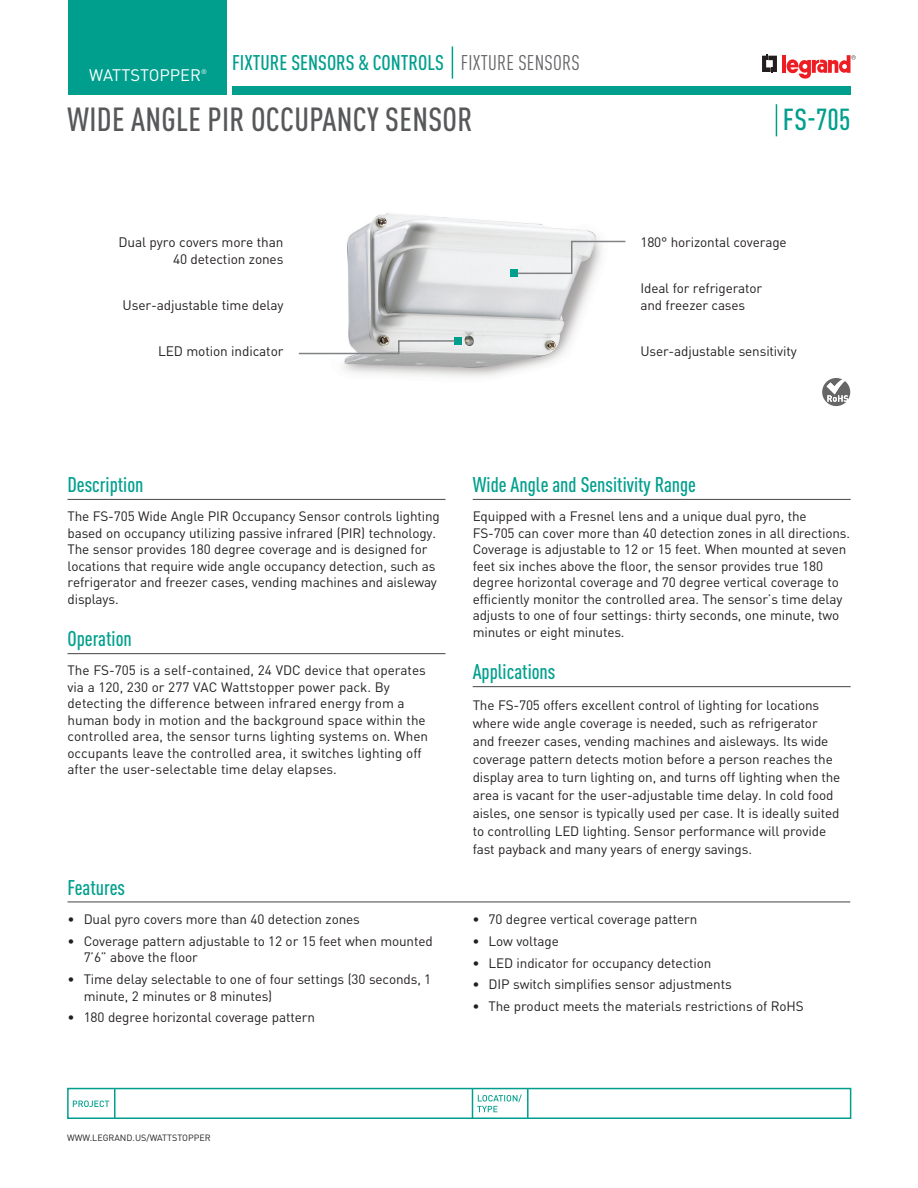
<style>
.page{position:relative;width:918px;height:1188px;background:#fff}
.page>*{position:absolute;margin:0;border:0;box-sizing:border-box;transform-origin:0 0}
.Product_Name{font:500 condensed 33px "DIN Pro";letter-spacing:.01em;color:#57585a}
.Part_No{font:500 condensed 30px "DIN Pro";color:#009f8d}
.Underlined_Heads{font:500 condensed 21px "DIN Pro";color:#009f8d}
.Grey_Section_Head{font:condensed 21px "DIN Pro";letter-spacing:.01em;color:#636366}
.t1{font:16.5px "DIN Pro";color:#fff}
.Left_Callout{font:13.65px/16.6px "DIN Pro";letter-spacing:-.01em;color:#231f20;text-align:right}
.Text{font:13.5px/16.5px "DIN Pro";letter-spacing:-.01em;color:#231f20}
.Right_Callout{font:13.5px/16.5px "DIN Pro";letter-spacing:-.01em;color:#231f20}
.t2{font:9px "DIN Pro";color:#231f20}
.t3{font:6.6px "DIN Pro";color:#fff}
</style>
<div class="page">
<img style="left:343px;top:213px;width:255px;height:164px">
<svg style="left:762px;top:54px;width:15px;height:19px"></svg>
<hr style="left:782px;top:55px;width:4px;height:18px;background:#ee1d23">
<svg style="left:787px;top:55px;width:69px;height:24px"></svg>
<div style="left:67px;top:1088px;width:784px;height:31px;border:2px solid #009f8d"></div>
<hr style="left:114px;top:1089px;width:2px;height:29px;background:#009f8d">
<hr style="left:527px;top:1089px;width:2px;height:29px;background:#009f8d">
<svg style="left:472px;top:1089px;width:50px;height:29px"></svg>
<svg style="left:73px;top:1101px;width:36px;height:6px"></svg>
<div style="left:68px;top:0;width:159px;height:95px;background:#009f8d"></div>
<div style="left:232px;top:86px;width:618px;height:9px;background:#009f8d"></div>
<hr style="left:452px;top:46px;width:1px;height:33px;background:#009f8d">
<hr style="left:68px;top:499px;width:378px;height:1px;background:#57585a">
<hr style="left:68px;top:653px;width:378px;height:1px;background:#57585a">
<hr style="left:473px;top:499px;width:378px;height:1px;background:#57585a">
<hr style="left:473px;top:686px;width:378px;height:1px;background:#57585a">
<hr style="left:776px;top:104px;width:1px;height:32px;background:#009f8d">
<div style="left:510px;top:269px;width:7px;height:8px;background:#009f8d"></div>
<svg style="left:516px;top:240px;width:110px;height:35px"></svg>
<div style="left:455px;top:337px;width:7px;height:8px;background:#009f8d"></div>
<svg style="left:298px;top:339px;width:158px;height:16px"></svg>
<hr style="left:68px;top:901px;width:782px;height:1px;background:#57585a">
<svg style="left:822px;top:378px;width:28px;height:28px"></svg>
<p class="t1" style="left:89px;top:64px;width:113px">WATTSTOPPER</p>
<p class="t3" style="left:201px;top:67px;width:7px">®</p>
<p class="Underlined_Heads" style="left:232px;top:50px;width:213px">FIXTURE SENSORS &amp; CONTROLS</p>
<p class="Grey_Section_Head" style="left:461px;top:50px;width:120px">FIXTURE SENSORS</p>
<p class="Product_Name" style="left:68px;top:99px;width:406px">WIDE ANGLE PIR OCCUPANCY SENSOR</p>
<p class="Part_No" style="left:783px;top:102px;width:69px">FS-705</p>
<p class="Left_Callout" style="left:118px;top:233px;width:167px">Dual pyro covers more than<br>40 detection zones</p>
<p class="Right_Callout" style="left:640px;top:233px;width:148px">180° horizontal coverage</p>
<p class="Left_Callout" style="left:123px;top:296px;width:162px">User-adjustable time delay</p>
<p class="Left_Callout" style="left:158px;top:342px;width:127px">LED motion indicator</p>
<p class="Right_Callout" style="left:640px;top:279px;width:123px">Ideal for refrigerator and freezer cases</p>
<p class="Right_Callout" style="left:640px;top:342px;width:158px">User-adjustable sensitivity</p>
<p class="Underlined_Heads" style="left:68px;top:472px;width:78px">Description</p>
<p class="Text" style="left:68px;top:507px;width:374px">The FS-705 Wide Angle PIR Occupancy Sensor controls lighting based on occupancy utilizing passive infrared (PIR) technology.<br>The sensor provides 180 degree coverage and is designed for locations that require wide angle occupancy detection, such as refrigerator and freezer cases, vending machines and aisleway displays.</p>
<p class="Underlined_Heads" style="left:68px;top:626px;width:66px">Operation</p>
<p class="Text" style="left:68px;top:662px;width:362px">The FS-705 is a self-contained, 24 VDC device that operates via a 120, 230 or 277 VAC Wattstopper power pack. By detecting the difference between infrared energy from a human body in motion and the background space within the controlled area, the sensor turns lighting systems on. When occupants leave the controlled area, it switches lighting off after the user-selectable time delay elapses.</p>
<p class="Underlined_Heads" style="left:68px;top:875px;width:59px">Features</p>
<p class="Text" style="left:68px;top:910px;width:294px">• Dual pyro covers more than 40 detection zones</p>
<p class="Text" style="left:84px;top:932px;width:351px;text-indent:-16px">• Coverage pattern adjustable to 12 or 15 feet when mounted<br>7’6” above the floor</p>
<p class="Text" style="left:84px;top:970px;width:349px;text-indent:-16px">• Time delay selectable to one of four settings (30 seconds, 1 minute, 2 minutes or 8 minutes)</p>
<p class="Text" style="left:68px;top:1009px;width:249px">• 180 degree horizontal coverage pattern</p>
<p class="Underlined_Heads" style="left:473px;top:472px;width:225px">Wide Angle and Sensitivity Range</p>
<p class="Text" style="left:473px;top:507px;width:379px">Equipped with a Fresnel lens and a unique dual pyro, the FS-705 can cover more than 40 detection zones in all directions.<br>Coverage is adjustable to 12 or 15 feet. When mounted at seven feet six inches above the floor, the sensor provides true 180 degree horizontal coverage and 70 degree vertical coverage to efficiently monitor the controlled area. The sensor’s time delay adjusts to one of four settings: thirty seconds, one minute, two minutes or eight minutes.</p>
<p class="Underlined_Heads" style="left:473px;top:659px;width:84px">Applications</p>
<p class="Text" style="left:473px;top:695px;width:369px;line-height:18px">The FS-705 offers excellent control of lighting for locations where wide angle coverage is needed, such as refrigerator and freezer cases, vending machines and aisleways. Its wide coverage pattern detects motion before a person reaches the display area to turn lighting on, and turns off lighting when the area is vacant for the user-adjustable time delay. In cold food aisles, one sensor is typically used per case. It is ideally suited to controlling LED lighting. Sensor performance will provide fast payback and many years of energy savings.</p>
<p class="Text" style="left:472px;top:910px;width:226px">• 70 degree vertical coverage pattern</p>
<p class="Text" style="left:472px;top:932px;width:88px">• Low voltage</p>
<p class="Text" style="left:472px;top:954px;width:241px">• LED indicator for occupancy detection</p>
<p class="Text" style="left:472px;top:976px;width:261px">• DIP switch simplifies sensor adjustments</p>
<p class="Text" style="left:472px;top:998px;width:333px">• The product meets the materials restrictions of RoHS</p>
<p class="t2" style="left:67px;top:1132px;width:145px">WWW.LEGRAND.US/WATTSTOPPER</p>
</div>
